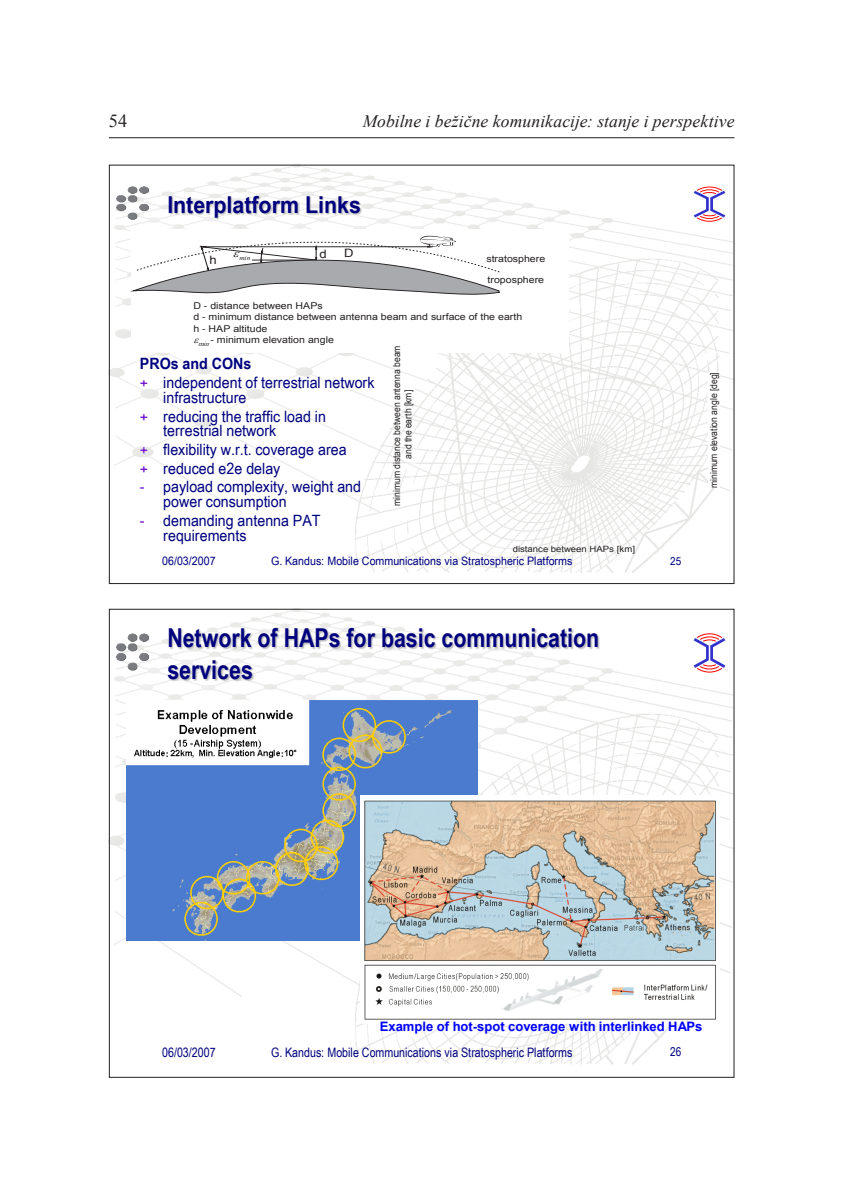
<style>
.page{position:relative;width:844px;height:1191px;background:#fff}
.page>*{position:absolute;margin:0;border:0;box-sizing:border-box;transform-origin:0 0}
.t1{font:700 26.07px/31.3px "Arial Narrow";color:#00007e}
.t2{font:700 23.28px "Arial Narrow";color:#00007e;scale:1.12 1}
.t3{font:18.38px "Times New Roman";color:#231f20}
.t4{font:italic 17.5px "Times New Roman";letter-spacing:.005em;color:#231f20}
.t5{font:15.58px/18.6px "Arial Narrow";color:#00007e;scale:1.12 1}
.t6{font:12.95px "Arial Narrow";color:#00007e}
.t7{font:700 12.95px "Arial";color:#00f}
.t8{font:12.25px "Arial Narrow";color:#00007e}
.t9{font:11.72px "Arial Narrow";color:#00007e;scale:1.12 1}
.t10{font:11.55px "Arial";color:#231f20;scale:1.13 1}
.t11{font:10.85px "Arial Narrow";color:#00007e;scale:1.12 1}
.t12{font:9.62px/11.4px "Arial";color:#231f20;text-align:center;scale:.89 1}
.t13{font:9.45px "Arial";color:#231f20;scale:1.13 1}
.t14{font:8.58px "Arial";color:#231f20;scale:1.12 1}
.t15{font:italic 6.48px "Times New Roman";color:#231f20;scale:1.13 1}
.s1{font-weight:700}
.s2{color:#60c}
</style>
<div class="page">
<hr style="left:109px;top:137px;width:625px;height:1px;background:#231f20">
<img style="left:111px;top:167px;width:621px;height:406px">
<img style="left:115px;top:186px;width:35px;height:35px">
<svg style="left:693px;top:187px;width:32px;height:35px"></svg>
<img style="left:151px;top:183px;width:6px;height:38px">
<img style="left:157px;top:183px;width:132px;height:38px">
<img style="left:289px;top:183px;width:13px;height:38px">
<img style="left:302px;top:183px;width:77px;height:38px">
<div style="left:131px;top:229px;width:437px;height:124px;background:#fff"></div>
<div style="left:707px;top:372px;width:12px;height:116px;background:#fff"></div>
<img style="left:111px;top:611px;width:621px;height:454px">
<img style="left:115px;top:632px;width:35px;height:39px">
<svg style="left:693px;top:633px;width:32px;height:40px"></svg>
<img style="left:151px;top:613px;width:472px;height:43px">
<img style="left:151px;top:645px;width:120px;height:42px">
<img style="left:127px;top:700px;width:350px;height:240px">
<img style="left:360px;top:795px;width:358px;height:228px">
<svg style="left:129px;top:236px;width:370px;height:59px"></svg>
<svg style="left:639px;top:363px;width:4px;height:5px"></svg>
<p class="t3" style="left:109px;top:109px;width:20px">54</p>
<p class="t4" style="left:362px;top:109px;width:373px">Mobilne i bežične komunikacije: stanje i perspektive</p>
<h2 class="t2" style="left:167px;top:187px;width:174px">Interplatform Links</h2>
<p class="t10" style="left:209px;top:253px;width:8px">h</p>
<p class="t15" style="left:239px;top:253px;width:11px">min</p>
<p class="t10" style="left:319px;top:246px;width:8px">d</p>
<p class="t10" style="left:344px;top:245px;width:10px">D</p>
<p class="t13" style="left:486px;top:253px;width:54px">stratosphere</p>
<p class="t13" style="left:487px;top:273px;width:51px">troposphere</p>
<p class="t13" style="left:193px;top:299px;width:116px">D - distance between HAPs</p>
<p class="t13" style="left:193px;top:311px;width:292px">d - minimum distance between antenna beam and surface of the earth</p>
<p class="t13" style="left:193px;top:322px;width:67px">h - HAP altitude</p>
<p class="t13" style="left:198px;top:333px;width:122px"><sub>min</sub>- minimum elevation angle</p>
<p class="t12" style="left:391px;top:506px;width:182px;rotate:-90deg">minimum distance between antenna beam and the earth [km]</p>
<p class="t5" style="left:140px;top:354px;width:211px"><span class="s1">PROs and CONs<br></span><span class="s2">+</span> independent of terrestrial network</p>
<p class="t5" style="left:140px;top:387px;width:168px;text-indent:23px">infrastructure<br><span class="s2">+</span> reducing the traffic load in</p>
<p class="t5" style="left:140px;top:421px;width:186px;text-indent:23px">terrestrial network<br><span class="s2">+</span> flexibility w.r.t. coverage area <span class="s2">+</span> reduced e2e delay</p>
<p class="t5" style="left:163px;top:479px;width:178px;line-height:14.9px;text-indent:-23px"><span class="s2">-</span> payload complexity, weight and power consumption</p>
<p class="t5" style="left:163px;top:512px;width:142px;line-height:14.9px;text-indent:-23px"><span class="s2">-</span> demanding antenna PAT requirements</p>
<p class="t14" style="left:512px;top:543px;width:111px">distance between HAPs [km]</p>
<p class="t9" style="left:162px;top:552px;width:49px">06/03/2007</p>
<p class="t9" style="left:271px;top:552px;width:270px">G. Kandus: Mobile Communications via Stratospheric Platforms</p>
<p class="t11" style="left:670px;top:553px;width:11px">25</p>
<h1 class="t1" style="left:167px;top:621px;width:433px">Network of HAPs for basic communication services</h1>
<p class="t12" style="left:708px;top:488px;width:132px;rotate:-90deg">minimum elevation angle [deg]</p>
<p class="t7" style="left:379px;top:1018px;width:324px">Example of hot-spot coverage with interlinked HAPs</p>
<p class="t6" style="left:162px;top:1042px;width:55px">06/03/2007</p>
<p class="t6" style="left:271px;top:1042px;width:303px">G. Kandus: Mobile Communications via Stratospheric Platforms</p>
<p class="t8" style="left:670px;top:1043px;width:13px">26</p>
</div>
